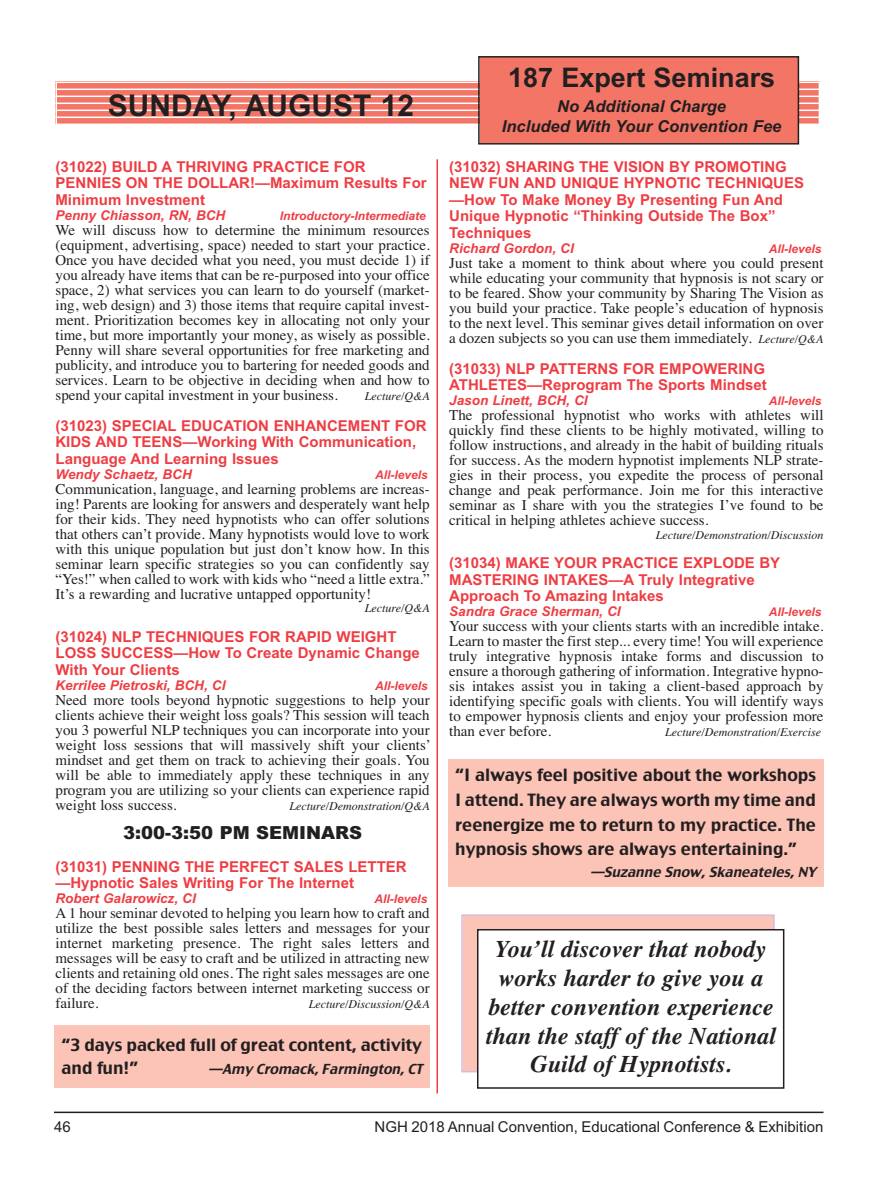
<style>
.page{position:relative;width:891px;height:1188px;background:#fff}
.page>*{position:absolute;margin:0;border:0;box-sizing:border-box;transform-origin:0 0}
.t1{font:700 30px "Arial";color:#231f20}
.t2{font:700 27px "Arial";color:#231f20}
.t3{font:italic 700 24px/28.8px "Times";color:#231f20;text-align:center}
.t4{font:900 18px "Arial";color:#231f20}
.t5{font:16.5px/24.8px "Charcoal CY";color:#231f20;text-align:justify}
.t6{font:italic 700 16.5px/19.8px "Arial";color:#231f20;text-align:center}
.t7{font:15px/15px "Times";color:#231f20;text-align:justify}
.t8{font:700 15px/16.5px "Arial";color:#ee3d43}
.t9{font:15px "Arial";color:#231f20}
.t10{font:italic 700 13.5px "Arial";color:#ee3d43}
.t11{font:italic 13.5px "Charcoal CY";color:#231f20}
.t12{font:italic 12px "Times";color:#231f20}
.t13{font:italic 700 12px "Arial";color:#ee3d43}
.s1{font-style:italic;font-size:12px}
</style>
<div class="page">
<hr style="left:54px;top:1112px;width:770px;height:1px;background:#231f20">
<div style="left:54px;top:80px;width:768px;height:47px;border:2px solid #fff"></div>
<div style="left:56px;top:82px;width:764px;height:7px;background:#f27566"></div>
<div style="left:56px;top:89px;width:764px;height:7px;background:#f27566"></div>
<div style="left:56px;top:96px;width:764px;height:7px;background:#f27566"></div>
<div style="left:56px;top:103px;width:764px;height:7px;background:#f27566"></div>
<div style="left:56px;top:110px;width:764px;height:7px;background:#f27566"></div>
<svg style="left:57px;top:118px;width:762px;height:6px;background:#f28072"></svg>
<hr style="left:56px;top:82px;width:1px;height:43px;background:#fff">
<hr style="left:819px;top:82px;width:1px;height:43px;background:#fff">
<hr style="left:56px;top:82px;width:764px;height:1px;background:#fff">
<hr style="left:56px;top:89px;width:764px;height:1px;background:#fff">
<hr style="left:56px;top:96px;width:764px;height:1px;background:#fff">
<hr style="left:56px;top:103px;width:764px;height:1px;background:#fff">
<hr style="left:56px;top:110px;width:764px;height:1px;background:#fff">
<hr style="left:56px;top:124px;width:764px;height:1px;background:#fff">
<div style="left:480px;top:58px;width:318px;height:85px;background:#f27566"></div>
<div style="left:478px;top:56px;width:321px;height:89px;border:2px solid #231f20"></div>
<hr style="left:436px;top:159px;width:2px;height:935px;background:#ee3d43">
<div style="left:463px;top:916px;width:310px;height:155px;background:#fbc4b6"></div>
<div style="left:461px;top:914px;width:314px;height:158px;border:2px solid #d7bcd9"></div>
<div style="left:479px;top:930px;width:304px;height:157px;background:#fff"></div>
<div style="left:477px;top:929px;width:307px;height:160px;border:2px solid #231f20"></div>
<div style="left:448px;top:759px;width:376px;height:127px;background:#fbc4b6"></div>
<div style="left:54px;top:1025px;width:376px;height:62px;background:#fbc4b6"></div>
<h1 class="t1" style="left:108px;top:88px;width:308px">SUNDAY, AUGUST 12</h1>
<p class="t8" style="left:56px;top:158px;width:373px">(31022) BUILD A THRIVING PRACTICE FOR<br>PENNIES ON THE DOLLAR!—Maximum Results For<br>Minimum Investment</p>
<p class="t10" style="left:56px;top:207px;width:171px">Penny Chiasson, RN, BCH</p>
<p class="t13" style="left:280px;top:209px;width:148px">Introductory-Intermediate</p>
<p class="t7" style="left:56px;top:222px;width:376px">We will discuss how to determine the minimum resources (equipment, advertising, space) needed to start your practice.<br>Once you have decided what you need, you must decide 1) if you already have items that can be re-purposed into your office space, 2) what services you can learn to do yourself (market&shy;ing, web design) and 3) those items that require capital invest&shy;ment. Prioritization becomes key in allocating not only your time, but more importantly your money, as wisely as possible.<br>Penny will share several opportunities for free marketing and publicity, and introduce you to bartering for needed goods and services. Learn to be objective in deciding when and how to spend your capital investment in your business.</p>
<p class="t12" style="left:365px;top:389px;width:66px">Lecture/Q&amp;A</p>
<p class="t8" style="left:56px;top:417px;width:373px">(31023) SPECIAL EDUCATION ENHANCEMENT FOR<br>KIDS AND TEENS—Working With Communication,<br>Language And Learning Issues</p>
<p class="t10" style="left:56px;top:466px;width:138px">Wendy Schaetz, BCH</p>
<p class="t13" style="left:375px;top:467px;width:54px">All-levels</p>
<p class="t7" style="left:56px;top:481px;width:376px">Communication, language, and learning problems are increas&shy;ing! Parents are looking for answers and desperately want help for their kids. They need hypnotists who can offer solutions that others can’t provide. Many hypnotists would love to work with this unique population but just don’t know how. In this seminar learn specific strategies so you can confidently say “Yes!” when called to work with kids who “need a little extra.” It’s a rewarding and lucrative untapped opportunity!</p>
<p class="t12" style="left:365px;top:601px;width:66px">Lecture/Q&amp;A</p>
<p class="t8" style="left:56px;top:628px;width:366px">(31024) NLP TECHNIQUES FOR RAPID WEIGHT<br>LOSS SUCCESS—How To Create Dynamic Change<br>With Your Clients</p>
<p class="t10" style="left:56px;top:677px;width:171px">Kerrilee Pietroski, BCH, CI</p>
<p class="t13" style="left:375px;top:678px;width:54px">All-levels</p>
<p class="t7" style="left:56px;top:692px;width:377px">Need more tools beyond hypnotic suggestions to help your clients achieve their weight loss goals? This session will teach you 3 powerful NLP techniques you can incorporate into your weight loss sessions that will massively shift your clients’ mindset and get them on track to achieving their goals. You will be able to immediately apply these techniques in any program you are utilizing so your clients can experience rapid weight loss success.</p>
<p class="t12" style="left:290px;top:798px;width:142px">Lecture/Demonstration/Q&amp;A</p>
<p class="t4" style="left:123px;top:822px;width:241px">3:00-3:50 PM SEMINARS</p>
<p class="t8" style="left:56px;top:858px;width:353px">(31031) PENNING THE PERFECT SALES LETTER —Hypnotic Sales Writing For The Internet</p>
<p class="t10" style="left:56px;top:891px;width:142px">Robert Galarowicz, CI</p>
<p class="t13" style="left:375px;top:892px;width:54px">All-levels</p>
<p class="t7" style="left:56px;top:906px;width:376px">A 1 hour seminar devoted to helping you learn how to craft and utilize the best possible sales letters and messages for your internet marketing presence. The right sales letters and messages will be easy to craft and be utilized in attracting new clients and retaining old ones. The right sales messages are one of the deciding factors between internet marketing success or failure.</p>
<p class="t12" style="left:309px;top:997px;width:122px">Lecture/Discussion/Q&amp;A</p>
<p class="t5" style="left:61px;top:1034px;width:362px;line-height:22.5px">“3 days packed full of great content, activity and fun!”</p>
<p class="t11" style="left:209px;top:1061px;width:219px">—Amy Cromack,Farmington,CT</p>
<h2 class="t2" style="left:508px;top:62px;width:269px">187 Expert Seminars</h2>
<p class="t6" style="left:502px;top:96px;width:281px">No Additional Charge<br>Included With Your Convention Fee</p>
<p class="t8" style="left:449px;top:158px;width:356px">(31032) SHARING THE VISION BY PROMOTING NEW FUN AND UNIQUE HYPNOTIC TECHNIQUES —How To Make Money By Presenting Fun And Unique Hypnotic “Thinking Outside The Box” Techniques</p>
<p class="t10" style="left:449px;top:240px;width:126px">Richard Gordon, CI</p>
<p class="t13" style="left:769px;top:242px;width:54px">All-levels</p>
<p class="t7" style="left:449px;top:255px;width:376px">Just take a moment to think about where you could present while educating your community that hypnosis is not scary or to be feared. Show your community by Sharing The Vision as you build your practice. Take people’s education of hypnosis to the next level. This seminar gives detail information on over a dozen subjects so you can use them immediately. <span class="s1">Lecture/Q&amp;A</span></p>
<p class="t8" style="left:449px;top:360px;width:319px">(31033) NLP PATTERNS FOR EMPOWERING<br>ATHLETES—Reprogram The Sports Mindset</p>
<p class="t10" style="left:449px;top:393px;width:140px">Jason Linett, BCH, CI</p>
<p class="t13" style="left:769px;top:394px;width:54px">All-levels</p>
<p class="t7" style="left:449px;top:407px;width:376px">The professional hypnotist who works with athletes will quickly find these clients to be highly motivated, willing to follow instructions, and already in the habit of building rituals for success. As the modern hypnotist implements NLP strate&shy;gies in their process, you expedite the process of personal change and peak performance. Join me for this interactive seminar as I share with you the strategies I’ve found to be critical in helping athletes achieve success.</p>
<p class="t12" style="left:656px;top:527px;width:169px">Lecture/Demonstration/Discussion</p>
<p class="t8" style="left:449px;top:555px;width:333px">(31034) MAKE YOUR PRACTICE EXPLODE BY<br>MASTERING INTAKES—A Truly Integrative<br>Approach To Amazing Intakes</p>
<p class="t10" style="left:449px;top:604px;width:173px">Sandra Grace Sherman, CI</p>
<p class="t13" style="left:769px;top:605px;width:54px">All-levels</p>
<p class="t7" style="left:449px;top:618px;width:376px">Your success with your clients starts with an incredible intake.<br>Learn to master the first step... every time! You will experience truly integrative hypnosis intake forms and discussion to ensure a thorough gathering of information. Integrative hypno&shy;sis intakes assist you in taking a client-based approach by identifying specific goals with clients. You will identify ways to empower hypnosis clients and enjoy your profession more than ever before.</p>
<p class="t12" style="left:665px;top:725px;width:157px">Lecture/Demonstration/Exercise</p>
<p class="t5" style="left:455px;top:763px;width:362px">“I always feel positive about the workshops I attend. They are always worth my time and reenergize me to return to my practice. The hypnosis shows are always entertaining.”</p>
<p class="t11" style="left:590px;top:865px;width:231px">—Suzanne Snow,Skaneateles,NY</p>
<h3 class="t3" style="left:486px;top:935px;width:291px">You’ll discover that nobody works harder to give you a better convention experience than the staff of the National<br>Guild of Hypnotists.</h3>
<p class="t9" style="left:54px;top:1118px;width:18px">46</p>
<p class="t9" style="left:375px;top:1118px;width:450px">NGH 2018 Annual Convention, Educational Conference &amp; Exhibition</p>
</div>
